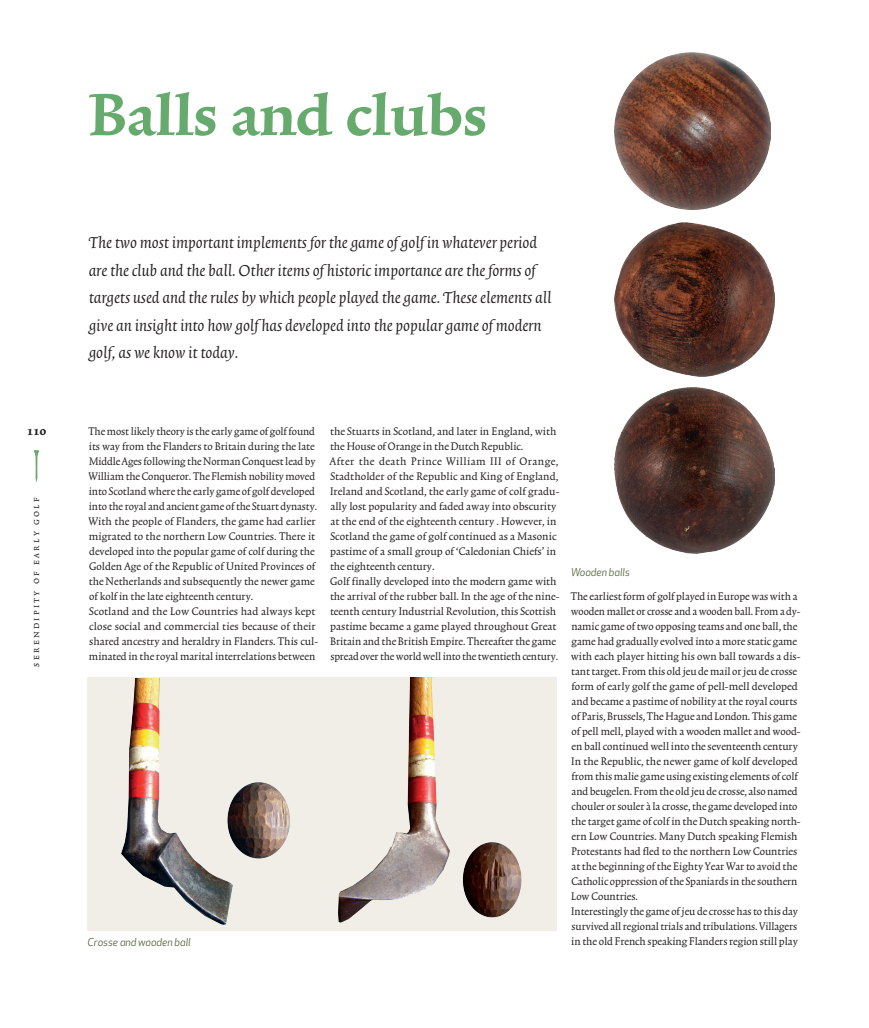
<style>
.page{position:relative;width:869px;height:1028px;background:#fff}
.page>*{position:absolute;margin:0;border:0;box-sizing:border-box;transform-origin:0 0}
.t1{font:700 70px "Trinite No 1";letter-spacing:-.005em;color:#66ab6d}
.t2{font:italic 20px/27.5px "Trinite No 1";letter-spacing:-.005em;color:#231f20}
.t3{font:700 15px "Trinite No 1";color:#231f20}
.t4{font:13px/15px "Trinite No 1 Rom Con";color:#231f20}
.t5{font:11.25px "Trinite No 1 Rom Con Exp";letter-spacing:.2em;color:#231f20}
.t6{font:italic 10.62px "Apex New";letter-spacing:-.005em;color:#52643f}
</style>
<div class="page">
<div style="left:88px;top:677px;width:468px;height:253px;background:#f1ede7"></div>
<img style="left:614px;top:52px;width:156px;height:157px">
<img style="left:614px;top:223px;width:159px;height:153px">
<img style="left:614px;top:388px;width:159px;height:165px">
<img style="left:110px;top:678px;width:188px;height:253px">
<img style="left:330px;top:677px;width:195px;height:254px">
<svg style="left:34px;top:450px;width:5px;height:33px"></svg>
<p class="t3" style="left:27px;top:424px;width:21px">110</p>
<p class="t5" style="left:31px;top:666px;width:170px;rotate:-90deg">serendipity of early golf</p>
<h1 class="t1" style="left:89px;top:83px;width:399px">Balls and clubs</h1>
<p class="t2" style="left:89px;top:230px;width:464px">The two most important implements for the game of golf in whatever period are the club and the ball. Other items of historic importance are the forms of targets used and the rules by which people played the game. These elements all give an insight into how golf has developed into the popular game of modern golf, as we know it today.</p>
<p class="t4" style="left:88px;top:425px;width:231px">The most likely theory is the early game of golf found its way from the Flanders to Britain during the late Middle Ages following the Norman Conquest lead by William the Conqueror. The Flemish nobility moved into Scotland where the early game of golf developed into the royal and ancient game of the Stuart dynasty.<br>With the people of Flanders, the game had earlier migrated to the northern Low Countries. There it developed into the popular game of colf during the Golden Age of the Republic of United Provinces of the Netherlands and subsequently the newer game of kolf in the late eighteenth century.<br>Scotland and the Low Countries had always kept close social and commercial ties because of their shared ancestry and heraldry in Flanders. This cul&shy;minated in the royal marital interrelations between</p>
<p class="t4" style="left:330px;top:425px;width:231px">the Stuarts in Scotland, and later in England, with the House of Orange in the Dutch Republic.<br>After the death Prince William III of Orange, Stadtholder of the Republic and King of England, Ireland and Scotland, the early game of colf gradu&shy;ally lost popularity and faded away into obscurity at the end of the eighteenth century . However, in Scotland the game of golf continued as a Masonic pastime of a small group of ‘Caledonian Chiefs’ in the eighteenth century.<br>Golf finally developed into the modern game with the arrival of the rubber ball. In the age of the nine&shy;teenth century Industrial Revolution, this Scottish pastime became a game played throughout Great Britain and the British Empire. Thereafter the game spread over the world well into the twentieth century.</p>
<p class="t6" style="left:88px;top:935px;width:105px">Crosse and wooden ball</p>
<p class="t6" style="left:570px;top:565px;width:60px">Wooden balls</p>
<p class="t4" style="left:570px;top:590px;width:231px">The earliest form of golf played in Europe was with a wooden mallet or crosse and a wooden ball. From a dy&shy;namic game of two opposing teams and one ball, the game had gradually evolved into a more static game with each player hitting his own ball towards a dis&shy;tant target. From this old jeu de mail or jeu de crosse form of early golf the game of pell-mell developed and became a pastime of nobility at the royal courts of Paris, Brussels, The Hague and London. This game of pell mell, played with a wooden mallet and wood&shy;en ball continued well into the seventeenth century In the Republic, the newer game of kolf developed from this malie game using existing elements of colf and beugelen. From the old jeu de crosse, also named chouler or souler à la crosse, the game developed into the target game of colf in the Dutch speaking north&shy;ern Low Countries. Many Dutch speaking Flemish Protestants had fled to the northern Low Countries at the beginning of the Eighty Year War to avoid the Catholic oppression of the Spaniards in the southern Low Countries.<br>Interestingly the game of jeu de crosse has to this day survived all regional trials and tribulations. Villagers in the old French speaking Flanders region still play</p>
</div>
